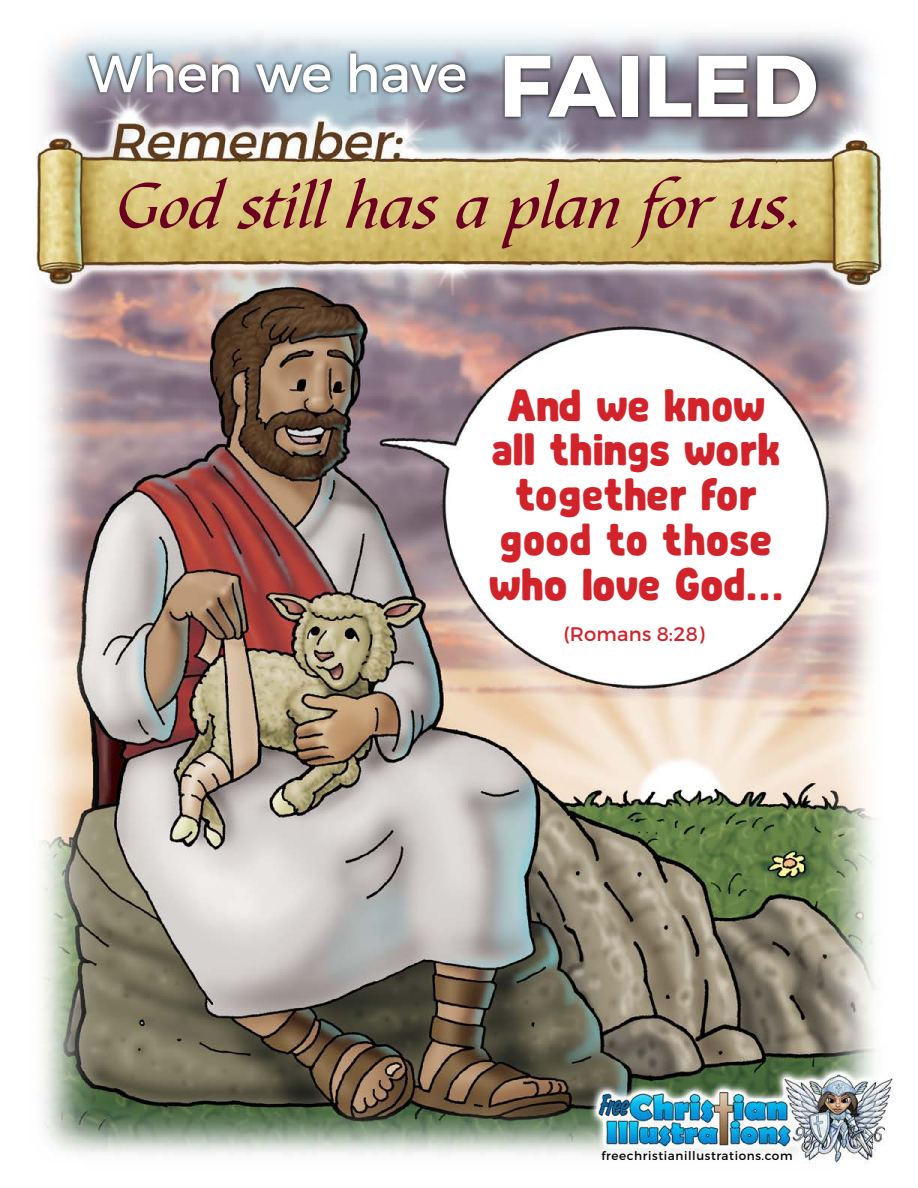
<style>
.page{position:relative;width:918px;height:1188px;background:#fff}
.page>*{position:absolute;margin:0;border:0;box-sizing:border-box;transform-origin:0 0}
.t1{font:67.2px "Bible Scr T";color:#6c0020;scale:1.05 1}
.t2{font:52.2px "Montserrat";color:#fff}
.t3{font:43.5px/45px "Abraham";letter-spacing:.01em;color:#d2232a;text-align:center}
.t4{font:19.65px "Montserrat";letter-spacing:.01em;color:#d2232a}
.t5{font:12px "Montserrat";letter-spacing:.05em;color:#000}
.s1{font-weight:700;font-size:87px}
</style>
<div class="page">
<img style="left:36px;top:32px;width:858px;height:1132px">
<div style="left:84px;top:49px;width:386px;height:47px;background:#000;opacity:.85"></div>
<div style="left:501px;top:52px;width:319px;height:69px;background:#000;opacity:.85"></div>
<p class="t2" style="left:88px;top:42px;width:732px">When we have <span class="s1">failed</span></p>
<h1 class="t1" style="left:116px;top:169px;width:655px">God still has a plan for us.</h1>
<p class="t3" style="left:489px;top:382px;width:295px">And we know all things work together for good to those who love God…</p>
<p class="t4" style="left:563px;top:622px;width:143px">(Romans 8:28)</p>
<p class="t5" style="left:601px;top:1149px;width:193px">freechristianillustrations.com</p>
</div>
